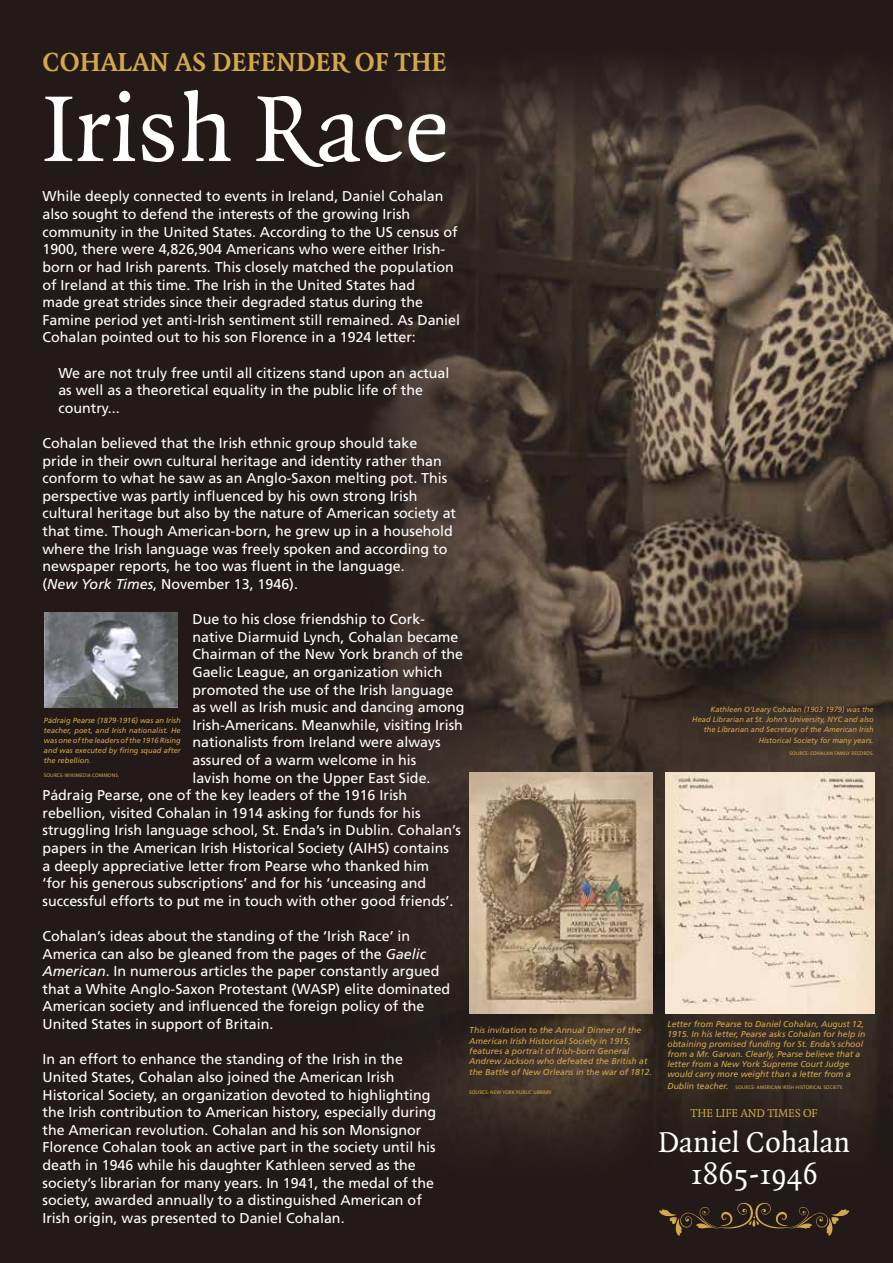
<style>
.page{position:relative;width:893px;height:1263px;background:#231919}
.page>*{position:absolute;margin:0;border:0;box-sizing:border-box;transform-origin:0 0}
.t1{font:100.35px "Quadraat";color:#fff}
.t2{font:30.75px/32px "Quadraat";color:#fff;text-align:center}
.t3{font:700 28.05px "Quadraat";color:#d1a84e}
.t4{font:14.25px/17.5px "Frutiger";color:#fff}
.t5{font:12.3px "Quadraat";letter-spacing:-.01em;color:#d1a84e}
.t6{font:italic 8.55px/10.1px "Frutiger";color:#d1a84e}
.t7{font:italic 7.5px/10.1px "Frutiger";color:#d1a84e;text-align:right}
.t8{font:5.25px "The Sans";color:#d1a84e}
.s1{font-style:italic}
.s2{font-family:"Frutiger";font-style:italic;font-size:8.55px}
</style>
<div class="page">
<img style="left:372px;top:181px;width:521px;height:902px">
<svg style="left:659px;top:1202px;width:190px;height:34px"></svg>
<img style="left:45px;top:613px;width:132px;height:95px">
<img style="left:666px;top:773px;width:209px;height:241px">
<img style="left:469px;top:773px;width:183px;height:241px">
<svg style="left:391px;top:64px;width:502px;height:117px"></svg>
<h3 class="t3" style="left:42px;top:47px;width:406px">COHALAN AS DEFENDER OF THE</h3>
<h1 class="t1" style="left:42px;top:77px;width:407px">Irish Race</h1>
<p class="t4" style="left:42px;top:188px;width:419px">While deeply connected to events in Ireland, Daniel Cohalan also sought to defend the interests of the growing Irish community in the United States. According to the US census of 1900, there were 4,826,904 Americans who were either Irish&shy;born or had Irish parents. This closely matched the population of Ireland at this time. The Irish in the United States had<br>made great strides since their degraded status during the Famine period yet anti-Irish sentiment still remained. As Daniel Cohalan pointed out to his son Florence in a 1924 letter:</p>
<p class="t4" style="left:58px;top:364px;width:393px">We are not truly free until all citizens stand upon an actual as well as a theoretical equality in the public life of the country...</p>
<p class="t4" style="left:42px;top:434px;width:415px">Cohalan believed that the Irish ethnic group should take<br>pride in their own cultural heritage and identity rather than conform to what he saw as an Anglo-Saxon melting pot. This perspective was partly influenced by his own strong Irish cultural heritage but also by the nature of American society at that time. Though American-born, he grew up in a household where the Irish language was freely spoken and according to newspaper reports, he too was fluent in the language.<br>(<span class="s1">New York Times</span>, November 13, 1946).</p>
<p class="t4" style="left:192px;top:610px;width:234px">Due to his close friendship to Cork-</p>
<p class="t4" style="left:192px;top:628px;width:268px">native Diarmuid Lynch, Cohalan became</p>
<p class="t4" style="left:192px;top:645px;width:272px">Chairman of the New York branch of the</p>
<p class="t4" style="left:192px;top:663px;width:251px">Gaelic League, an organization which</p>
<p class="t4" style="left:192px;top:681px;width:263px">promoted the use of the Irish language</p>
<p class="t4" style="left:192px;top:698px;width:274px">as well as Irish music and dancing among</p>
<p class="t4" style="left:192px;top:716px;width:272px">Irish-Americans. Meanwhile, visiting Irish</p>
<p class="t4" style="left:192px;top:733px;width:250px">nationalists from Ireland were always</p>
<p class="t4" style="left:192px;top:751px;width:225px">assured of a warm welcome in his</p>
<p class="t4" style="left:192px;top:769px;width:240px">lavish home on the Upper East Side.</p>
<p class="t4" style="left:42px;top:786px;width:366px">Pádraig Pearse, one of the key leaders of the 1916 Irish</p>
<p class="t4" style="left:42px;top:804px;width:380px">rebellion, visited Cohalan in 1914 asking for funds for his</p>
<p class="t4" style="left:42px;top:821px;width:420px">struggling Irish language school, St. Enda’s in Dublin. Cohalan’s</p>
<p class="t4" style="left:42px;top:839px;width:408px">papers in the American Irish Historical Society (AIHS) contains</p>
<p class="t4" style="left:42px;top:857px;width:388px">a deeply appreciative letter from Pearse who thanked him</p>
<p class="t4" style="left:42px;top:874px;width:385px">‘for his generous subscriptions’ and for his ‘unceasing and</p>
<p class="t4" style="left:42px;top:892px;width:412px">successful efforts to put me in touch with other good friends’.</p>
<p class="t4" style="left:42px;top:927px;width:409px">Cohalan’s ideas about the standing of the ‘Irish Race’ in America can also be gleaned from the pages of the <span class="s1">Gaelic American</span>. In numerous articles the paper constantly argued that a White Anglo-Saxon Protestant (WASP) elite dominated American society and influenced the foreign policy of the United States in support of Britain.</p>
<p class="t4" style="left:42px;top:1050px;width:395px">In an effort to enhance the standing of the Irish in the United States, Cohalan also joined the American Irish Historical Society, an organization devoted to highlighting the Irish contribution to American history, especially during the American revolution. Cohalan and his son Monsignor Florence Cohalan took an active part in the society until his death in 1946 while his daughter Kathleen served as the society’s librarian for many years. In 1941, the medal of the society, awarded annually to a distinguished American of Irish origin, was presented to Daniel Cohalan.</p>
<p class="t7" style="left:692px;top:704px;width:183px">Kathleen O’Leary Cohalan (1903-1979) was the Head Librarian at St. John’s University, NYC and also the Librarian and Secretary of the American Irish Historical Society for many years.</p>
<p class="t8" style="left:789px;top:749px;width:86px">SOURCE: COHALAN FAMILY RECORDS.</p>
<p class="t7" style="left:44px;top:715px;width:138px;text-align:justify">Pádraig Pearse (1879-1916) was an Irish teacher, poet, and Irish nationalist. He was one of the leaders of the 1916 Rising and was executed by firing squad after the rebellion.</p>
<p class="t8" style="left:44px;top:770px;width:77px">SOURCE: WIKIMEDIA COMMONS.</p>
<p class="t6" style="left:667px;top:1019px;width:199px">Letter from Pearse to Daniel Cohalan, August 12, 1915. In his letter, Pearse asks Cohalan for help in obtaining promised funding for St. Enda’s school from a Mr. Garvan. Clearly, Pearse believe that a letter from a New York Supreme Court Judge would carry more weight than a letter from a</p>
<p class="t8" style="left:667px;top:1083px;width:177px"><span class="s2">Dublin teacher.</span> SOURCE: AMERICAN IRISH HISTORICAL SOCIETY.</p>
<p class="t6" style="left:469px;top:1025px;width:180px">This invitation to the Annual Dinner of the American Irish Historical Society in 1915, features a portrait of Irish-born General Andrew Jackson who defeated the British at</p>
<p class="t6" style="left:469px;top:1067px;width:184px">the Battle of New Orleans in the war of 1812.</p>
<p class="t8" style="left:469px;top:1088px;width:85px">SOURCE: NEW YORK PUBLIC LIBRARY.</p>
<p class="t5" style="left:691px;top:1106px;width:129px">THE LIFE AND TIMES OF</p>
<h2 class="t2" style="left:658px;top:1127px;width:193px">Daniel Cohalan<br>1865-1946</h2>
</div>
